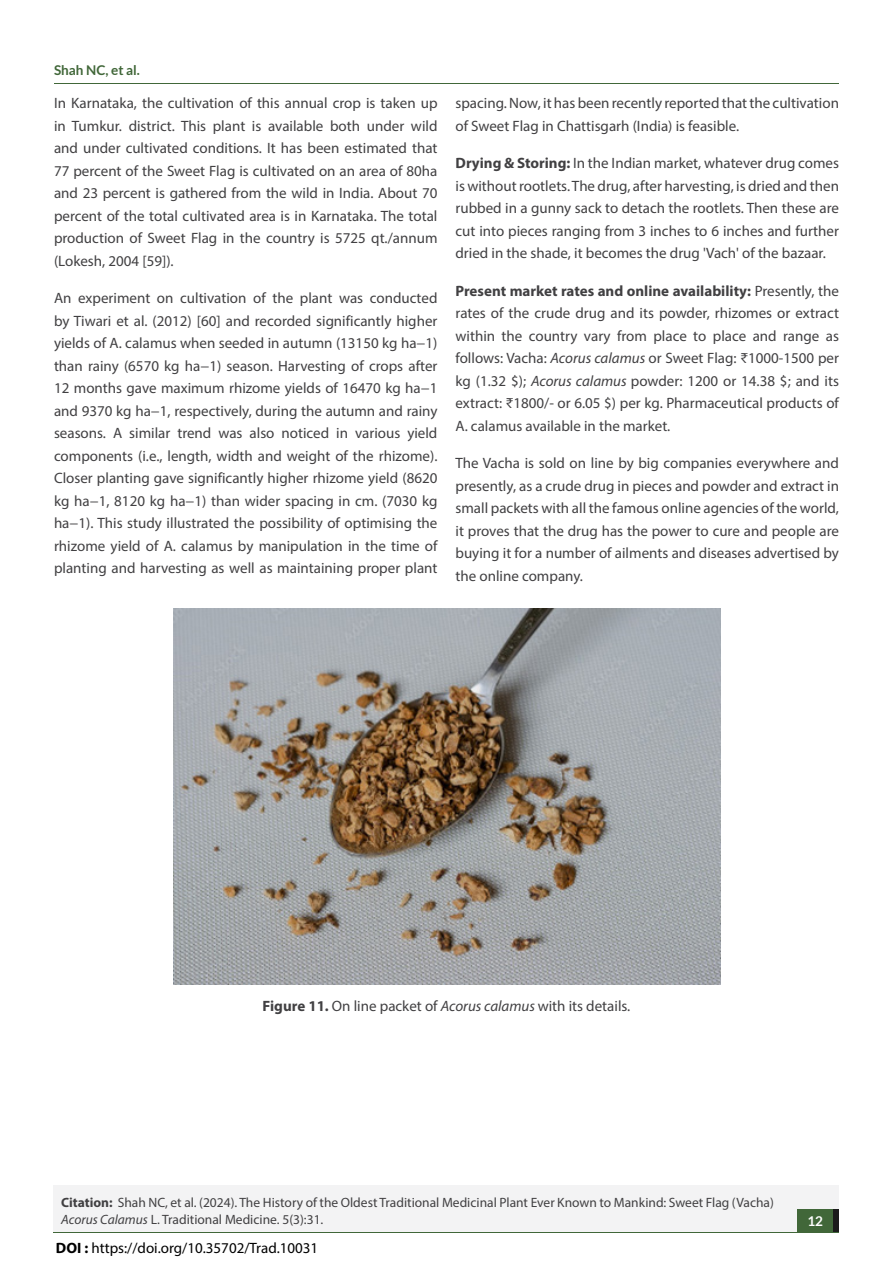
<style>
.page{position:relative;width:893px;height:1263px;background:#fff}
.page>*{position:absolute;margin:0;border:0;box-sizing:border-box;transform-origin:0 0}
.t1{font:15px/22.5px "Myriad Pro";color:#414042;text-align:justify}
.t2{font:15px "Myriad Pro";color:#000}
.t3{font:13.5px/17.2px "Myriad Pro";color:#414042}
.t4{font:700 13.5px "Lato";color:#416739}
.t5{font:700 13.5px "Lato";color:#fff}
.s1{font-weight:700}
.s2{font-style:italic}
</style>
<div class="page">
<hr style="left:54px;top:84px;width:785px;height:1px;background:#416739">
<div style="left:54px;top:1211px;width:785px;height:22px;background:#f3f3f4"></div>
<div style="left:54px;top:1184px;width:785px;height:47px;background:#f3f3f4"></div>
<div style="left:798px;top:1209px;width:41px;height:22px;background:#1b1b1b"></div>
<div style="left:798px;top:1209px;width:35px;height:22px;background:#416739"></div>
<img style="left:173px;top:609px;width:547px;height:375px">
<p class="t4" style="left:54px;top:62px;width:87px">Shah NC, et al.</p>
<p class="t1" style="left:54px;top:92px;width:385px">In Karnataka, the cultivation of this annual crop is taken up in Tumkur. district. This plant is available both under wild and under cultivated conditions. It has been estimated that 77 percent of the Sweet Flag is cultivated on an area of 80ha and 23 percent is gathered from the wild in India. About 70 percent of the total cultivated area is in Karnataka. The total production of Sweet Flag in the country is 5725 qt./annum (Lokesh, 2004 [59]).</p>
<p class="t1" style="left:54px;top:287px;width:385px">An experiment on cultivation of the plant was conducted by Tiwari et al. (2012) [60] and recorded significantly higher yields of A. calamus when seeded in autumn (13150 kg ha−1) than rainy (6570 kg ha−1) season. Harvesting of crops after 12 months gave maximum rhizome yields of 16470 kg ha−1 and 9370 kg ha−1, respectively, during the autumn and rainy seasons. A similar trend was also noticed in various yield components (i.e., length, width and weight of the rhizome).<br>Closer planting gave significantly higher rhizome yield (8620 kg ha−1, 8120 kg ha−1) than wider spacing in cm. (7030 kg ha−1). This study illustrated the possibility of optimising the rhizome yield of A. calamus by manipulation in the time of planting and harvesting as well as maintaining proper plant</p>
<p class="t1" style="left:455px;top:92px;width:385px">spacing. Now, it has been recently reported that the cultivation of Sweet Flag in Chattisgarh (India) is feasible.</p>
<p class="t1" style="left:455px;top:152px;width:385px"><span class="s1">Drying &amp; Storing:</span> In the Indian market, whatever drug comes is without rootlets. The drug, after harvesting, is dried and then rubbed in a gunny sack to detach the rootlets. Then these are cut into pieces ranging from 3 inches to 6 inches and further dried in the shade, it becomes the drug 'Vach' of the bazaar.</p>
<p class="t1" style="left:455px;top:279px;width:385px"><span class="s1">Present market rates and online availability:</span> Presently, the rates of the crude drug and its powder, rhizomes or extract within the country vary from place to place and range as follows: Vacha: <span class="s2">Acorus calamus</span> or Sweet Flag: ₹1000-1500 per kg (1.32 $); <span class="s2">Acorus calamus</span> powder: 1200 or 14.38 $; and its extract: ₹1800/- or 6.05 $) per kg. Pharmaceutical products of A. calamus available in the market.</p>
<p class="t1" style="left:455px;top:452px;width:385px">The Vacha is sold on line by big companies everywhere and presently, as a crude drug in pieces and powder and extract in small packets with all the famous online agencies of the world, it proves that the drug has the power to cure and people are buying it for a number of ailments and diseases advertised by the online company.</p>
<p class="t1" style="left:263px;top:995px;width:369px"><span class="s1">Figure 11.</span> On line packet of <span class="s2">Acorus calamus</span> with its details.</p>
<p class="t3" style="left:61px;top:1193px;width:714px"><span class="s1">Citation:</span> Shah NC, et al. (2024). The History of the Oldest Traditional Medicinal Plant Ever Known to Mankind: Sweet Flag (Vacha)<br><span class="s2">Acorus Calamus</span> L. Traditional Medicine. 5(3):31.</p>
<p class="t2" style="left:56px;top:1239px;width:264px"><span class="s1">DOI :</span> https://doi.org/10.35702/Trad.10031</p>
<p class="t5" style="left:807px;top:1213px;width:17px">12</p>
</div>
